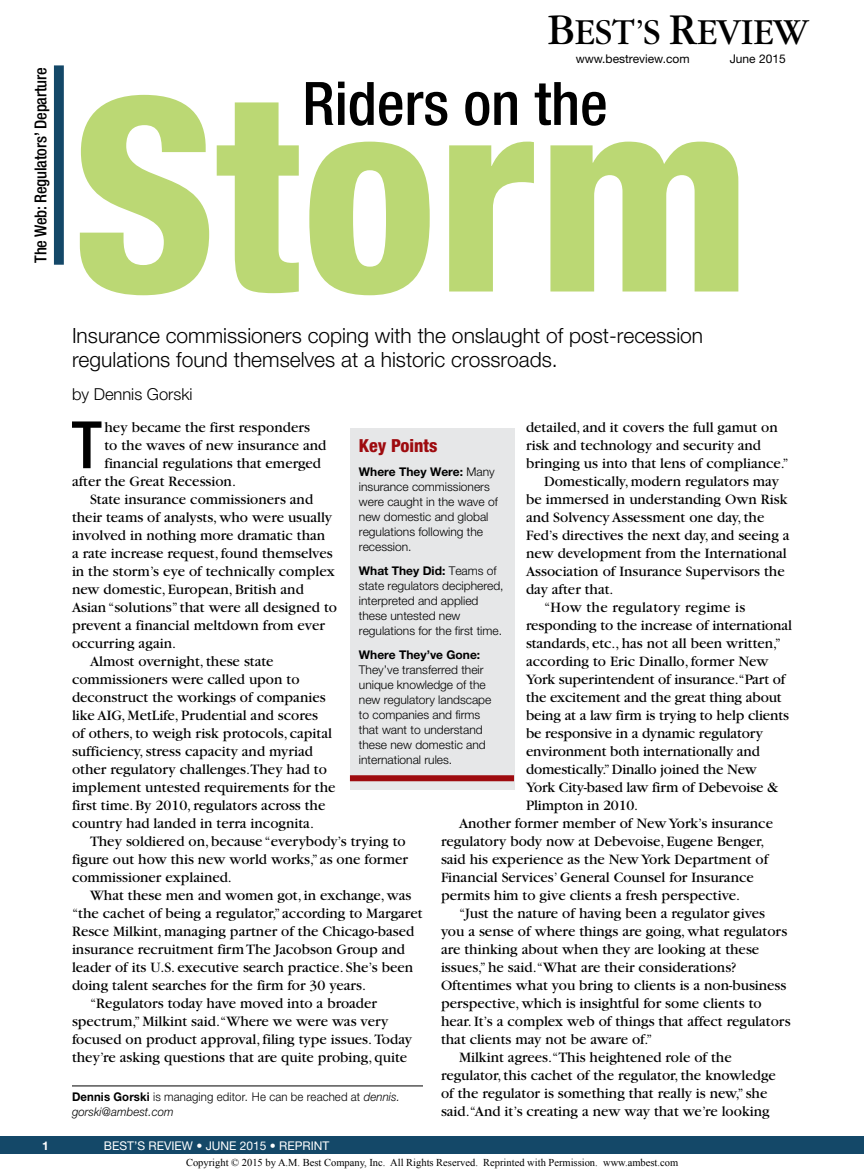
<style>
.page{position:relative;width:864px;height:1175px;background:#fff}
.page>*{position:absolute;margin:0;border:0;box-sizing:border-box;transform-origin:0 0}
.t1{font:800 condensed 270px "Helvetica Neue";color:#bbd874}
.t2{font:500 condensed 65.4px "Helvetica Neue";color:#000}
.t3{font:500 condensed 60px "Helvetica Neue";color:#000}
.t4{font:38.25px "Garamond";color:#000}
.t5{font:300 21px/24px "Helvetica Neue";color:#000}
.t6{font:800 condensed 18px "Helvetica Neue";color:#9e0b0f}
.t7{font:500 condensed 16.5px "Helvetica Neue";letter-spacing:-.01em;color:#000}
.t8{font:300 16.5px "Helvetica Neue";color:#000}
.t9{font:15px "Garamond";color:#000}
.t10{font:15px "Garamond";letter-spacing:.02em;color:#000}
.t11{font:300 12px/15px "Helvetica Neue";color:#000}
.t12{font:300 12px/15px "Helvetica Neue";color:#000;scale:.95 1}
.t13{font:12px "Helvetica Neue";color:#fff}
.t14{font:12px "Helvetica Neue";color:#000}
.t15{font:700 12px "Helvetica Neue";color:#000}
.t16{font:700 12px "Helvetica Neue";color:#fff}
.t17{font:10.5px "Times New Roman";color:#000}
.s1{font-size:45.9px}
.s2{font-weight:700}
.s3{font-style:italic}
</style>
<div class="page">
<div style="left:0;top:1136px;width:864px;height:18px;background:#144868"></div>
<div style="left:54px;top:65px;width:10px;height:200px;background:#144868"></div>
<div style="left:350px;top:428px;width:164px;height:362px;background:#e6e7e8"></div>
<div style="left:350px;top:775px;width:164px;height:6px;background:#9e0b0f"></div>
<hr style="left:72px;top:1085px;width:351px;height:1px;background:#000">
<p class="t7" style="left:31px;top:263px;width:197px;rotate:-90deg">The Web: Regulators’ Departure</p>
<h3 class="t4" style="left:548px;top:12px;width:263px"><span class="s1">B</span>EST’S <span class="s1">R</span>EVIEW</h3>
<p class="t14" style="left:576px;top:51px;width:115px">www.bestreview.com</p>
<p class="t14" style="left:730px;top:51px;width:58px">June 2015</p>
<h3 class="t3" style="left:302px;top:68px;width:307px">Riders on the</h3>
<h1 class="t1" style="left:72px;top:28px;width:681px">Storm</h1>
<h3 class="t5" style="left:72px;top:322px;width:633px">Insurance commissioners coping with the onslaught of post-recession regulations found themselves at a historic crossroads.</h3>
<p class="t8" style="left:72px;top:383px;width:122px">by Dennis Gorski</p>
<h2 class="t2" style="left:72px;top:406px;width:32px">T</h2>
<p class="t9" style="left:105px;top:419px;width:207px">hey became the first responders</p>
<p class="t9" style="left:526px;top:419px;width:253px">detailed, and it covers the full gamut on</p>
<p class="t9" style="left:526px;top:437px;width:237px">risk and technology and security and</p>
<p class="t9" style="left:526px;top:455px;width:264px">bringing us into that lens of compliance.”</p>
<p class="t9" style="left:544px;top:473px;width:236px">Domestically, modern regulators may</p>
<p class="t9" style="left:526px;top:491px;width:263px">be immersed in understanding Own Risk</p>
<p class="t9" style="left:526px;top:509px;width:240px">and Solvency Assessment one day, the</p>
<p class="t9" style="left:526px;top:527px;width:265px">Fed’s directives the next day, and seeing a</p>
<p class="t9" style="left:526px;top:545px;width:262px">new development from the International</p>
<p class="t9" style="left:526px;top:563px;width:260px">Association of Insurance Supervisors the</p>
<p class="t9" style="left:526px;top:581px;width:89px">day after that.</p>
<p class="t10" style="left:544px;top:599px;width:203px">“How the regulatory regime is</p>
<p class="t9" style="left:526px;top:617px;width:267px">responding to the increase of international</p>
<p class="t9" style="left:526px;top:635px;width:257px">standards, etc., has not all been written,”</p>
<p class="t9" style="left:526px;top:653px;width:244px">according to Eric Dinallo, former New</p>
<p class="t9" style="left:526px;top:671px;width:261px">York superintendent of insurance.“Part of</p>
<p class="t9" style="left:526px;top:689px;width:257px">the excitement and the great thing about</p>
<p class="t9" style="left:526px;top:707px;width:264px">being at a law firm is trying to help clients</p>
<p class="t9" style="left:526px;top:725px;width:238px">be responsive in a dynamic regulatory</p>
<p class="t9" style="left:526px;top:743px;width:235px">environment both internationally and</p>
<p class="t9" style="left:526px;top:761px;width:232px">domestically.” Dinallo joined the New</p>
<p class="t9" style="left:526px;top:779px;width:254px">York City-based law firm of Debevoise &amp;</p>
<p class="t9" style="left:526px;top:797px;width:114px">Plimpton in 2010.</p>
<p class="t9" style="left:459px;top:815px;width:316px">Another former member of New York’s insurance</p>
<p class="t9" style="left:441px;top:833px;width:325px">regulatory body now at Debevoise, Eugene Benger,</p>
<p class="t9" style="left:441px;top:851px;width:329px">said his experience as the New York Department of</p>
<p class="t9" style="left:441px;top:869px;width:314px">Financial Services’ General Counsel for Insurance</p>
<p class="t9" style="left:441px;top:887px;width:301px">permits him to give clients a fresh perspective.</p>
<p class="t9" style="left:459px;top:905px;width:308px">“Just the nature of having been a regulator gives</p>
<p class="t9" style="left:441px;top:923px;width:348px">you a sense of where things are going, what regulators</p>
<p class="t9" style="left:441px;top:941px;width:320px">are thinking about when they are looking at these</p>
<p class="t9" style="left:441px;top:959px;width:297px">issues,” he said.“What are their considerations?</p>
<p class="t9" style="left:441px;top:977px;width:347px">Oftentimes what you bring to clients is a non-business</p>
<p class="t9" style="left:441px;top:995px;width:322px">perspective, which is insightful for some clients to</p>
<p class="t9" style="left:441px;top:1013px;width:351px">hear. It’s a complex web of things that affect regulators</p>
<p class="t9" style="left:441px;top:1031px;width:213px">that clients may not be aware of.”</p>
<p class="t9" style="left:459px;top:1049px;width:274px">Milkint agrees.“This heightened role of the</p>
<p class="t9" style="left:441px;top:1067px;width:336px">regulator, this cachet of the regulator, the knowledge</p>
<p class="t9" style="left:441px;top:1085px;width:328px">of the regulator is something that really is new,” she</p>
<p class="t9" style="left:441px;top:1103px;width:330px">said.“And it’s creating a new way that we’re looking</p>
<p class="t6" style="left:359px;top:434px;width:80px">Key Points</p>
<p class="t11" style="left:359px;top:464px;width:140px"><span class="s2">Where They Were:</span> Many insurance commissioners were caught in the wave of new domestic and global regulations following the recession.</p>
<p class="t11" style="left:359px;top:563px;width:146px"><span class="s2">What They Did:</span> Teams of state regulators deciphered, interpreted and applied these untested new regulations for the first time.</p>
<p class="t15" style="left:359px;top:647px;width:123px">Where They’ve Gone:</p>
<p class="t11" style="left:359px;top:662px;width:134px">They’ve transferred their unique knowledge of the new regulatory landscape to companies and firms that want to understand these new domestic and international rules.</p>
<p class="t9" style="left:105px;top:437px;width:223px">to the waves of new insurance and</p>
<p class="t9" style="left:105px;top:455px;width:218px">financial regulations that emerged</p>
<p class="t9" style="left:72px;top:473px;width:165px">after the Great Recession.</p>
<p class="t9" style="left:90px;top:491px;width:225px">State insurance commissioners and</p>
<p class="t9" style="left:72px;top:509px;width:261px">their teams of analysts, who were usually</p>
<p class="t9" style="left:72px;top:527px;width:255px">involved in nothing more dramatic than</p>
<p class="t9" style="left:72px;top:545px;width:262px">a rate increase request, found themselves</p>
<p class="t9" style="left:72px;top:563px;width:264px">in the storm’s eye of technically complex</p>
<p class="t9" style="left:72px;top:581px;width:233px">new domestic, European, British and</p>
<p class="t9" style="left:72px;top:599px;width:267px">Asian “solutions” that were all designed to</p>
<p class="t9" style="left:72px;top:617px;width:254px">prevent a financial meltdown from ever</p>
<p class="t9" style="left:72px;top:635px;width:106px">occurring again.</p>
<p class="t9" style="left:90px;top:653px;width:185px">Almost overnight, these state</p>
<p class="t9" style="left:72px;top:671px;width:229px">commissioners were called upon to</p>
<p class="t9" style="left:72px;top:689px;width:255px">deconstruct the workings of companies</p>
<p class="t9" style="left:72px;top:707px;width:247px">like AIG, MetLife, Prudential and scores</p>
<p class="t9" style="left:72px;top:725px;width:262px">of others, to weigh risk protocols, capital</p>
<p class="t9" style="left:72px;top:743px;width:243px">sufficiency, stress capacity and myriad</p>
<p class="t9" style="left:72px;top:761px;width:256px">other regulatory challenges.They had to</p>
<p class="t9" style="left:72px;top:779px;width:265px">implement untested requirements for the</p>
<p class="t9" style="left:72px;top:797px;width:255px">first time. By 2010, regulators across the</p>
<p class="t9" style="left:72px;top:815px;width:243px">country had landed in terra incognita.</p>
<p class="t9" style="left:90px;top:833px;width:317px">They soldiered on, because “everybody’s trying to</p>
<p class="t9" style="left:72px;top:851px;width:337px">figure out how this new world works,” as one former</p>
<p class="t9" style="left:72px;top:869px;width:161px">commissioner explained.</p>
<p class="t9" style="left:90px;top:887px;width:323px">What these men and women got, in exchange, was</p>
<p class="t9" style="left:72px;top:905px;width:352px">“the cachet of being a regulator,” according to Margaret</p>
<p class="t9" style="left:72px;top:923px;width:344px">Resce Milkint, managing partner of the Chicago-based</p>
<p class="t9" style="left:72px;top:941px;width:335px">insurance recruitment firm The Jacobson Group and</p>
<p class="t9" style="left:72px;top:959px;width:343px">leader of its U.S. executive search practice. She’s been</p>
<p class="t9" style="left:72px;top:977px;width:296px">doing talent searches for the firm for 30 years.</p>
<p class="t9" style="left:90px;top:995px;width:289px">“Regulators today have moved into a broader</p>
<p class="t9" style="left:72px;top:1013px;width:318px">spectrum,” Milkint said.“Where we were was very</p>
<p class="t9" style="left:72px;top:1031px;width:341px">focused on product approval, filing type issues. Today</p>
<p class="t9" style="left:72px;top:1049px;width:337px">they’re asking questions that are quite probing, quite</p>
<p class="t12" style="left:72px;top:1089px;width:347px"><span class="s2">Dennis Gorski</span> is managing editor<span class="s3">.</span> He can be reached at <span class="s3">dennis. gorski@ambest.com</span></p>
<p class="t17" style="left:186px;top:1155px;width:494px">Copyright © 2015 by A.M. Best Company, Inc. All Rights Reserved. Reprinted with Permission. www.ambest.com</p>
<p class="t16" style="left:42px;top:1138px;width:8px">1</p>
<p class="t13" style="left:104px;top:1138px;width:227px">Best’s Review • june 2015 • reprint</p>
</div>
